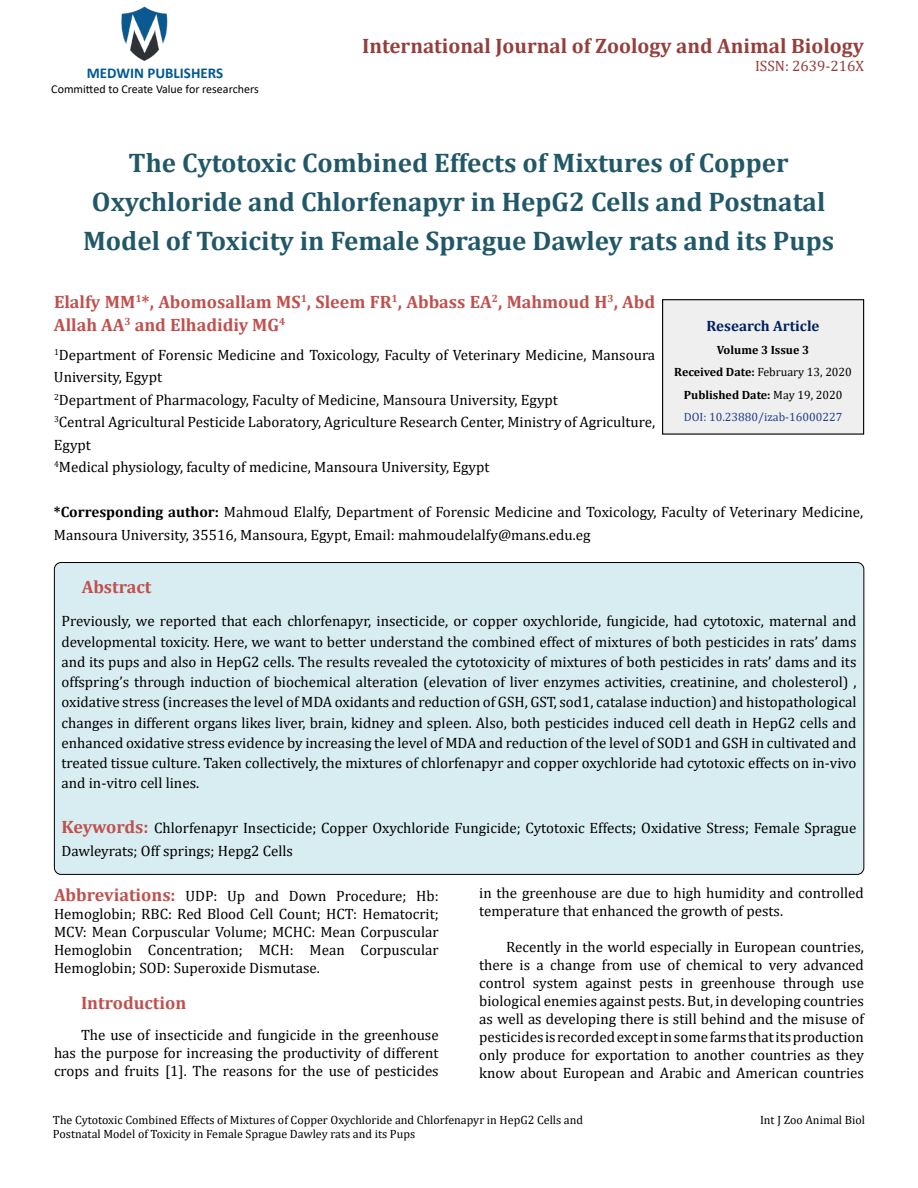
<style>
.page{position:relative;width:918px;height:1188px;background:#fff}
.page>*{position:absolute;margin:0;border:0;box-sizing:border-box;transform-origin:0 0}
.t1{font:700 27px/39px "Cambria";color:#215868;text-align:center}
.t2{font:700 21px "Cambria";color:#953f3c}
.t3{font:700 18px/22.5px "Cambria";color:#c0504d}
.t4{font:15px/18px "Cambria";color:#000}
.t5{font:700 15px "Calibri";color:#005991}
.t6{font:700 15px "Cambria";color:#002060}
.t7{font:15px "Cambria";color:#953f3c}
.t8{font:12px/14.4px "Cambria";color:#000}
.t9{font:700 12px/22.5px "Cambria";color:#000;text-align:center}
.t10{font:12px "Calibri";color:#000}
.s1{font-weight:700}
.s2{font-weight:400}
.s3{font-weight:400;color:#25408f}
.s4{font-weight:700;font-size:18px;color:#c0504d}
</style>
<div class="page">
<img style="left:121px;top:6px;width:47px;height:55px">
<div style="left:663px;top:300px;width:201px;height:134px;background:#efefef"></div>
<div style="left:662px;top:299px;width:202px;height:136px;border:1px solid #000"></div>
<div style="left:54px;top:563px;width:810px;height:311px;background:#d8edf2;border-radius:7px"></div>
<p class="t5" style="left:87px;top:63px;width:138px">MEDWIN PUBLISHERS</p>
<p class="t10" style="left:51px;top:80px;width:209px">Committed to Create Value for researchers</p>
<h2 class="t2" style="left:362px;top:31px;width:503px">International Journal of Zoology and Animal Biology</h2>
<p class="t7" style="left:755px;top:57px;width:110px">ISSN: 2639-216X</p>
<h1 class="t1" style="left:83px;top:142px;width:753px">The Cytotoxic Combined Effects of Mixtures of Copper<br>Oxychloride and Chlorfenapyr in HepG2 Cells and Postnatal<br>Model of Toxicity in Female Sprague Dawley rats and its Pups</h1>
<p class="t3" style="left:54px;top:290px;width:603px">Elalfy MM<sup>1</sup>*, Abomosallam MS<sup>1</sup>, Sleem FR<sup>1</sup>, Abbass EA<sup>2</sup>, Mahmoud H<sup>3</sup>, Abd<br>Allah AA<sup>3</sup> and Elhadidiy MG<sup>4</sup></p>
<p class="t4" style="left:54px;top:343px;width:603px;line-height:22.5px"><sup>1</sup>Department of Forensic Medicine and Toxicology, Faculty of Veterinary Medicine, Mansoura University, Egypt<br><sup>2</sup>Department of Pharmacology, Faculty of Medicine, Mansoura University, Egypt<br><sup>3</sup>Central Agricultural Pesticide Laboratory, Agriculture Research Center, Ministry of Agriculture, Egypt<br><sup>4</sup>Medical physiology, faculty of medicine, Mansoura University, Egypt</p>
<p class="t4" style="left:54px;top:501px;width:811px;line-height:22.5px"><span class="s1">*Corresponding author:</span> Mahmoud Elalfy, Department of Forensic Medicine and Toxicology, Faculty of Veterinary Medicine,<br>Mansoura University, 35516, Mansoura, Egypt, Email: mahmoudelalfy@mans.edu.eg</p>
<p class="t6" style="left:707px;top:316px;width:114px">Research Article</p>
<p class="t9" style="left:674px;top:338px;width:179px">Volume 3 Issue 3<br>Received Date: <span class="s2">February 13, 2020<br></span>Published Date: <span class="s2">May 19, 2020<br></span><span class="s3">DOI: 10.23880/izab-16000227</span></p>
<p class="t3" style="left:82px;top:575px;width:71px">Abstract</p>
<p class="t4" style="left:62px;top:611px;width:797px;line-height:20.2px;text-align:justify">Previously, we reported that each chlorfenapyr, insecticide, or copper oxychloride, fungicide, had cytotoxic, maternal and developmental toxicity. Here, we want to better understand the combined effect of mixtures of both pesticides in rats’ dams and its pups and also in HepG2 cells. The results revealed the cytotoxicity of mixtures of both pesticides in rats’ dams and its offspring’s through induction of biochemical alteration (elevation of liver enzymes activities, creatinine, and cholesterol) , oxidative stress (increases the level of MDA oxidants and reduction of GSH, GST, sod1, catalase induction) and histopathological changes in different organs likes liver, brain, kidney and spleen. Also, both pesticides induced cell death in HepG2 cells and enhanced oxidative stress evidence by increasing the level of MDA and reduction of the level of SOD1 and GSH in cultivated and treated tissue culture. Taken collectively, the mixtures of chlorfenapyr and copper oxychloride had cytotoxic effects on in-vivo and in-vitro cell lines.</p>
<p class="t4" style="left:62px;top:817px;width:796px;line-height:22.5px"><span class="s4">Keywords:</span> Chlorfenapyr Insecticide; Copper Oxychloride Fungicide; Cytotoxic Effects; Oxidative Stress; Female Sprague<br>Dawleyrats; Off springs; Hepg2 Cells</p>
<p class="t4" style="left:54px;top:887px;width:386px;text-align:justify"><span class="s4">Abbreviations:</span> UDP: Up and Down Procedure; Hb:<br>Hemoglobin; RBC: Red Blood Cell Count; HCT: Hematocrit; MCV: Mean Corpuscular Volume; MCHC: Mean Corpuscular Hemoglobin Concentration; MCH: Mean Corpuscular Hemoglobin; SOD: Superoxide Dismutase.</p>
<p class="t3" style="left:81px;top:991px;width:107px">Introduction</p>
<p class="t4" style="left:54px;top:1026px;width:386px;text-align:justify;text-indent:27px">The use of insecticide and fungicide in the greenhouse has the purpose for increasing the productivity of different crops and fruits [1]. The reasons for the use of pesticides</p>
<p class="t4" style="left:479px;top:884px;width:386px">in the greenhouse are due to high humidity and controlled temperature that enhanced the growth of pests.</p>
<p class="t4" style="left:479px;top:938px;width:386px;text-align:justify;text-indent:27px">Recently in the world especially in European countries, there is a change from use of chemical to very advanced control system against pests in greenhouse through use biological enemies against pests. But, in developing countries as well as developing there is still behind and the misuse of pesticides is recorded except in some farms that its production only produce for exportation to another countries as they know about European and Arabic and American countries</p>
<p class="t8" style="left:53px;top:1113px;width:532px">The Cytotoxic Combined Effects of Mixtures of Copper Oxychloride and Chlorfenapyr in HepG2 Cells and<br>Postnatal Model of Toxicity in Female Sprague Dawley rats and its Pups</p>
<p class="t8" style="left:760px;top:1113px;width:106px">Int J Zoo Animal Biol</p>
</div>
